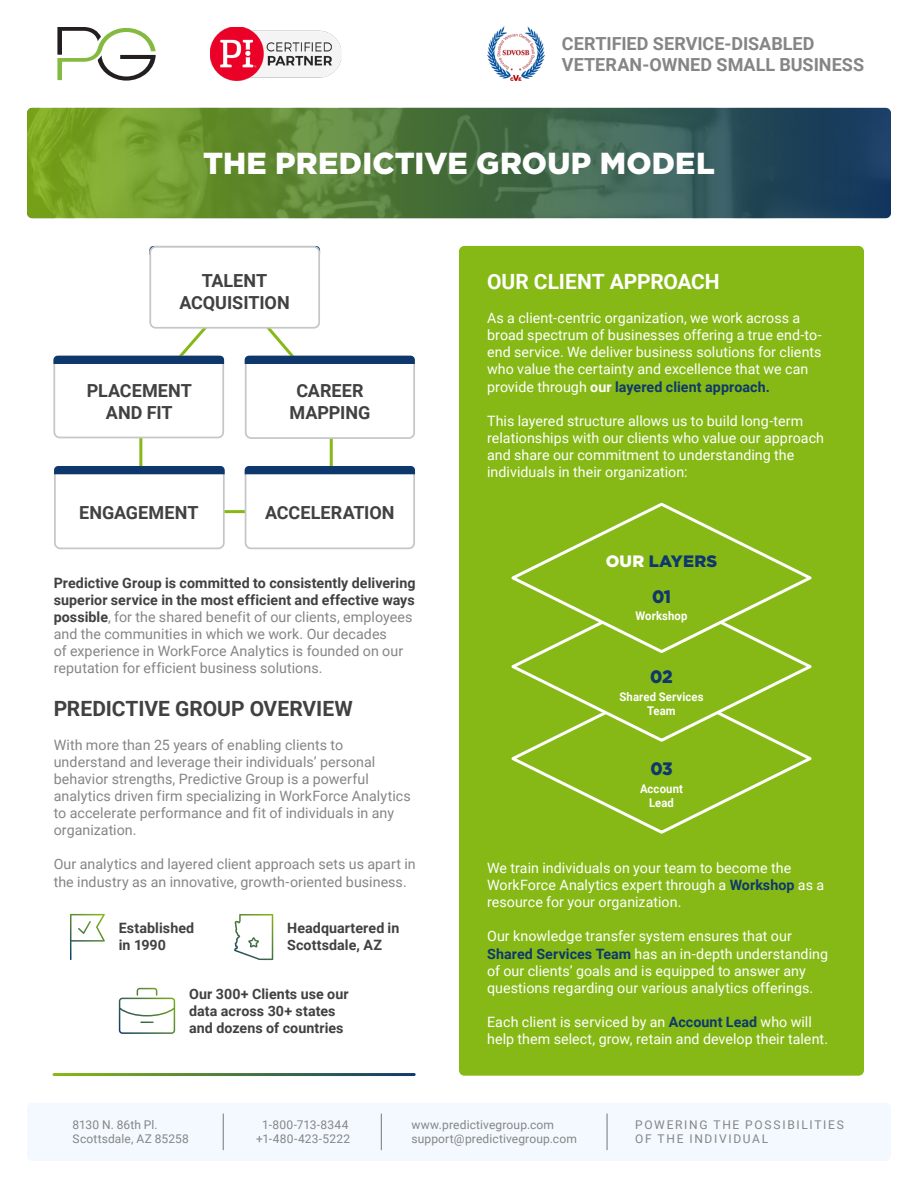
<style>
.page{position:relative;width:918px;height:1188px;background:#fff}
.page>*{position:absolute;margin:0;border:0;box-sizing:border-box;transform-origin:0 0}
.t1{font:900 30.3px "Gotham Pro";letter-spacing:.005em;color:#fff}
.t2{font:700 21px "Roboto";color:#414141}
.t3{font:700 21px "Roboto";letter-spacing:-.005em;color:#fff}
.t4{font:700 18px/21.6px "Roboto";color:#414141;text-align:center}
.t5{font:700 18px/21.6px "Roboto";color:#858585}
.t6{font:900 18px "Gotham Pro";color:#0e386b;scale:.94 1}
.t7{font:900 16.5px "Gotham Pro";letter-spacing:.01em;color:#0e386b}
.t8{font:14.25px/17.1px "Roboto";letter-spacing:.005em;color:#fff}
.t9{font:14.25px/17.1px "Roboto";letter-spacing:.005em;color:#858585}
.t10{font:700 14.25px/17.1px "Roboto";letter-spacing:.005em;color:#414141}
.t11{font:12px/14.4px "Roboto";letter-spacing:.015em;color:#858585;text-align:center}
.t12{font:12px/14.4px "Roboto";letter-spacing:.14em;color:#858585}
.t13{font:700 12px/14.4px "Roboto";letter-spacing:.01em;color:#fff;text-align:center;scale:.94 1}
.s1{font-weight:700;color:#414141}
.s2{font-weight:700}
.s3{font-weight:700;color:#0e386b}
.s4{color:#fff}
</style>
<div class="page">
<div style="left:27px;top:1103px;width:864px;height:58px;background:#f3f9ff;border-radius:5px"></div>
<hr style="left:223px;top:1114px;width:1px;height:36px;background:#858585">
<hr style="left:381px;top:1114px;width:1px;height:36px;background:#858585">
<hr style="left:607px;top:1114px;width:1px;height:36px;background:#858585">
<div style="left:459px;top:246px;width:405px;height:830px;background:#86b916;border-radius:5px"></div>
<svg style="left:138px;top:329px;width:196px;height:186px"></svg>
<div style="left:149px;top:246px;width:171px;height:83px;border:2px solid #c6c6c6;border-radius:5px"></div>
<div style="left:54px;top:357px;width:169px;height:80px;background:#fff;border-radius:5px"></div>
<div style="left:53px;top:356px;width:171px;height:82px;border:2px solid #c6c6c6;border-radius:5px"></div>
<div style="left:246px;top:357px;width:168px;height:81px;background:#fff;border-radius:5px"></div>
<div style="left:245px;top:356px;width:170px;height:83px;border:2px solid #c6c6c6;border-radius:5px"></div>
<div style="left:55px;top:467px;width:169px;height:81px;background:#fff;border-radius:5px"></div>
<div style="left:54px;top:466px;width:171px;height:83px;border:2px solid #c6c6c6;border-radius:5px"></div>
<svg style="left:53px;top:356px;width:171px;height:8px"></svg>
<svg style="left:245px;top:356px;width:170px;height:8px"></svg>
<svg style="left:54px;top:466px;width:171px;height:8px"></svg>
<div style="left:246px;top:467px;width:168px;height:81px;background:#fff;border-radius:5px"></div>
<div style="left:245px;top:466px;width:170px;height:83px;border:2px solid #c6c6c6;border-radius:5px"></div>
<svg style="left:245px;top:466px;width:170px;height:8px"></svg>
<svg style="left:511px;top:744px;width:301px;height:90px"></svg>
<svg style="left:511px;top:656px;width:301px;height:88px"></svg>
<svg style="left:511px;top:502px;width:301px;height:154px"></svg>
<svg style="left:119px;top:988px;width:56px;height:46px"></svg>
<svg style="left:234px;top:914px;width:39px;height:46px"></svg>
<svg style="left:70px;top:914px;width:35px;height:46px"></svg>
<img style="left:210px;top:27px;width:132px;height:54px">
<svg style="left:57px;top:27px;width:99px;height:54px"></svg>
<svg style="left:27px;top:108px;width:864px;height:110px;background:#4d7544"></svg>
<img style="left:487px;top:27px;width:58px;height:54px">
<p class="t5" style="left:562px;top:32px;width:304px">CERTIFIED SERVICE-DISABLED<br>VETERAN-OWNED SMALL BUSINESS</p>
<p class="t1" style="left:203px;top:146px;width:513px">THE PREDICTIVE GROUP MODEL</p>
<p class="t4" style="left:179px;top:269px;width:112px">TALENT<br>ACQUISITION</p>
<p class="t4" style="left:87px;top:379px;width:107px">PLACEMENT<br>AND FIT</p>
<p class="t4" style="left:290px;top:379px;width:82px">CAREER<br>MAPPING</p>
<p class="t4" style="left:79px;top:501px;width:121px">ENGAGEMENT</p>
<p class="t4" style="left:265px;top:501px;width:131px">ACCELERATION</p>
<p class="t9" style="left:54px;top:574px;width:363px"><span class="s1">Predictive Group is committed to consistently delivering superior service in the most efficient and effective ways possible</span>, for the shared benefit of our clients, employees and the communities in which we work. Our decades<br>of experience in WorkForce Analytics is founded on our reputation for efficient business solutions.</p>
<p class="t2" style="left:54px;top:693px;width:301px">PREDICTIVE GROUP OVERVIEW</p>
<p class="t9" style="left:54px;top:736px;width:359px">With more than 25 years of enabling clients to understand and leverage their individuals’ personal behavior strengths, Predictive Group is a powerful analytics driven firm specializing in WorkForce Analytics to accelerate performance and fit of individuals in any organization.</p>
<p class="t9" style="left:54px;top:855px;width:364px">Our analytics and layered client approach sets us apart in the industry as an innovative, growth-oriented business.</p>
<p class="t10" style="left:119px;top:919px;width:77px">Established</p>
<p class="t10" style="left:119px;top:936px;width:49px">in 1990</p>
<p class="t10" style="left:287px;top:919px;width:114px">Headquartered in<br>Scottsdale, AZ</p>
<p class="t10" style="left:189px;top:985px;width:161px">Our 300+ Clients use our data across 30+ states and dozens of countries</p>
<p class="t3" style="left:487px;top:267px;width:234px">OUR CLIENT APPROACH</p>
<p class="t8" style="left:487px;top:309px;width:336px">As a client-centric organization, we work across a broad spectrum of businesses offering a true end-to&shy;end service. We deliver business solutions for clients who value the certainty and excellence that we can provide through <span class="s2">our</span> <span class="s3">layered client approach.</span></p>
<p class="t8" style="left:487px;top:412px;width:339px">This layered structure allows us to build long-term relationships with our clients who value our approach and share our commitment to understanding the individuals in their organization:</p>
<p class="t7" style="left:606px;top:552px;width:113px"><span class="s4">OUR</span> LAYERS</p>
<p class="t6" style="left:652px;top:586px;width:22px">01</p>
<p class="t13" style="left:636px;top:608px;width:57px">Workshop</p>
<p class="t6" style="left:650px;top:667px;width:25px">02</p>
<p class="t13" style="left:619px;top:689px;width:91px">Shared Services<br>Team</p>
<p class="t6" style="left:650px;top:758px;width:25px">03</p>
<p class="t13" style="left:640px;top:781px;width:47px">Account<br>Lead</p>
<p class="t8" style="left:487px;top:859px;width:339px">We train individuals on your team to become the<br>WorkForce Analytics expert through a <span class="s3">Workshop</span> as a resource for your organization.</p>
<p class="t8" style="left:487px;top:927px;width:343px">Our knowledge transfer system ensures that our <span class="s3">Shared Services Team</span> has an in-depth understanding of our clients’ goals and is equipped to answer any questions regarding our various analytics offerings.</p>
<p class="t8" style="left:487px;top:1013px;width:343px">Each client is serviced by an <span class="s3">Account Lead</span> who will help them select, grow, retain and develop their talent.</p>
<p class="t11" style="left:73px;top:1117px;width:87px">8130 N. 86th Pl.</p>
<p class="t11" style="left:73px;top:1131px;width:118px">Scottsdale, AZ 85258</p>
<p class="t11" style="left:256px;top:1117px;width:95px">1-800-713-8344 +1-480-423-5222</p>
<p class="t11" style="left:411px;top:1117px;width:167px;text-align:left">www.predictivegroup.com support@predictivegroup.com</p>
<p class="t12" style="left:635px;top:1117px;width:210px">POWERING THE POSSIBILITIES<br>OF THE INDIVIDUAL</p>
</div>
